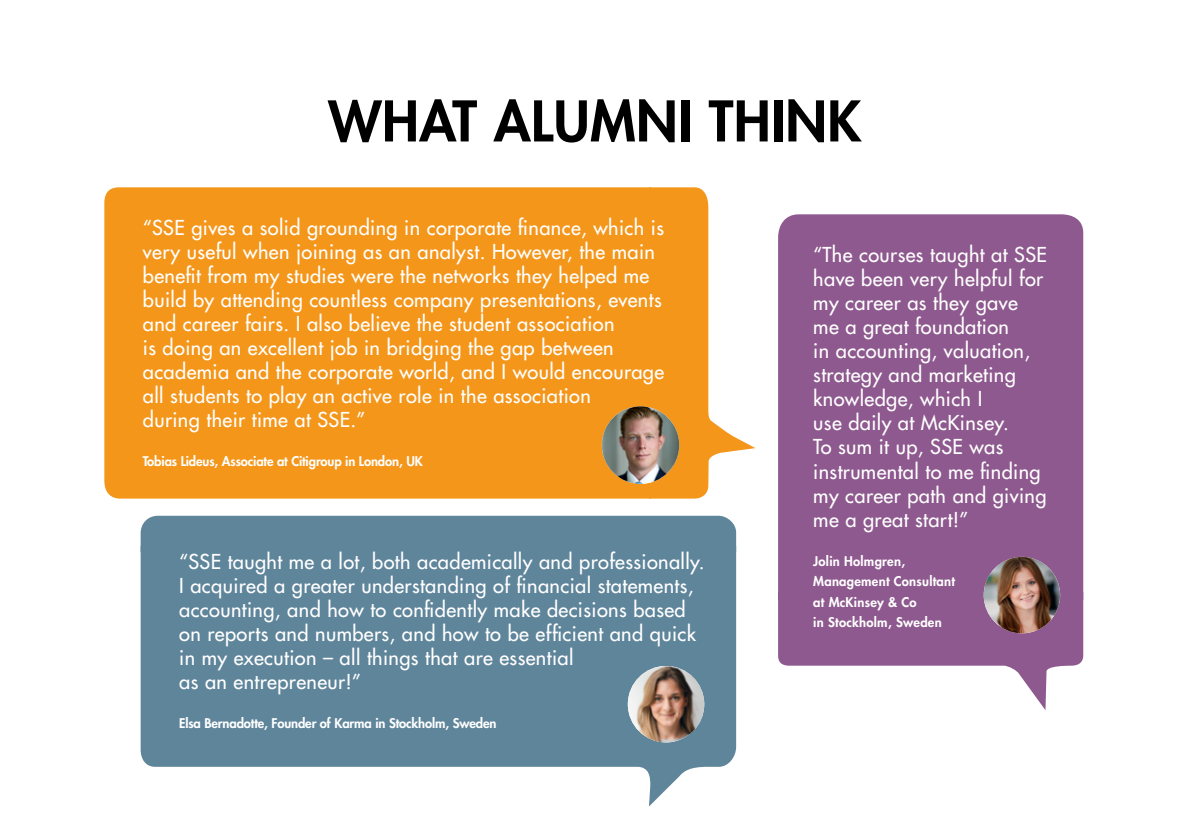
<style>
.page{position:relative;width:1191px;height:840px;background:#fff}
.page>*{position:absolute;margin:0;border:0;box-sizing:border-box;transform-origin:0 0}
.t1{font:800 54.4px "Futura Std";letter-spacing:.01em;color:#000}
.Citat{font:500 20px/24px "Futura Std";letter-spacing:.02em;color:#fff}
.Citat_namn{font:800 13px "Futura Std";letter-spacing:-.01em;color:#fff}
.Citat_namn-2{font:800 13px/20px "Futura Std";letter-spacing:.02em;color:#fff}
</style>
<div class="page">
<svg style="left:141px;top:552px;width:595px;height:254px;fill:#5f859b"></svg>
<div style="left:141px;top:515px;width:595px;height:37px;background:#5f859b"></div>
<div style="left:104px;top:187px;width:545px;height:311px;background:#f4961a"></div>
<svg style="left:649px;top:187px;width:106px;height:311px"></svg>
<div style="left:778px;top:214px;width:305px;height:377px;background:#8e598e"></div>
<svg style="left:778px;top:591px;width:305px;height:118px"></svg>
<img style="left:602px;top:406px;width:77px;height:77px;border-radius:39px">
<img style="left:628px;top:665px;width:76px;height:77px;border-radius:38px">
<img style="left:983px;top:556px;width:77px;height:77px;border-radius:38px">
<p class="t1" style="left:328px;top:87px;width:534px">WHAT ALUMNI THINK</p>
<p class="Citat" style="left:143px;top:215px;width:523px">“SSE gives a solid grounding in corporate finance, which is very useful when joining as an analyst. However, the main benefit from my studies were the networks they helped me build by attending countless company presentations, events and career fairs. I also believe the student association<br>is doing an excellent job in bridging the gap between academia and the corporate world, and I would encourage all students to play an active role in the association<br>during their time at SSE.”</p>
<p class="Citat_namn" style="left:143px;top:453px;width:281px">Tobias Lideus, Associate at Citigroup in London, UK</p>
<p class="Citat" style="left:179px;top:549px;width:527px">“SSE taught me a lot, both academically and professionally.<br>I acquired a greater understanding of financial statements, accounting, and how to confidently make decisions based on reports and numbers, and how to be efficient and quick in my execution – all things that are essential<br>as an entrepreneur!”</p>
<p class="Citat_namn" style="left:179px;top:714px;width:319px">Elsa Bernadotte, Founder of Karma in Stockholm, Sweden</p>
<p class="Citat" style="left:813px;top:243px;width:235px">“The courses taught at SSE have been very helpful for my career as they gave me a great foundation<br>in accounting, valuation, strategy and marketing knowledge, which I<br>use daily at McKinsey.<br>To sum it up, SSE was instrumental to me finding my career path and giving me a great start!”</p>
<p class="Citat_namn-2" style="left:813px;top:551px;width:143px">Jolin Holmgren,<br>Management Consultant at McKinsey &amp; Co<br>in Stockholm, Sweden</p>
</div>
